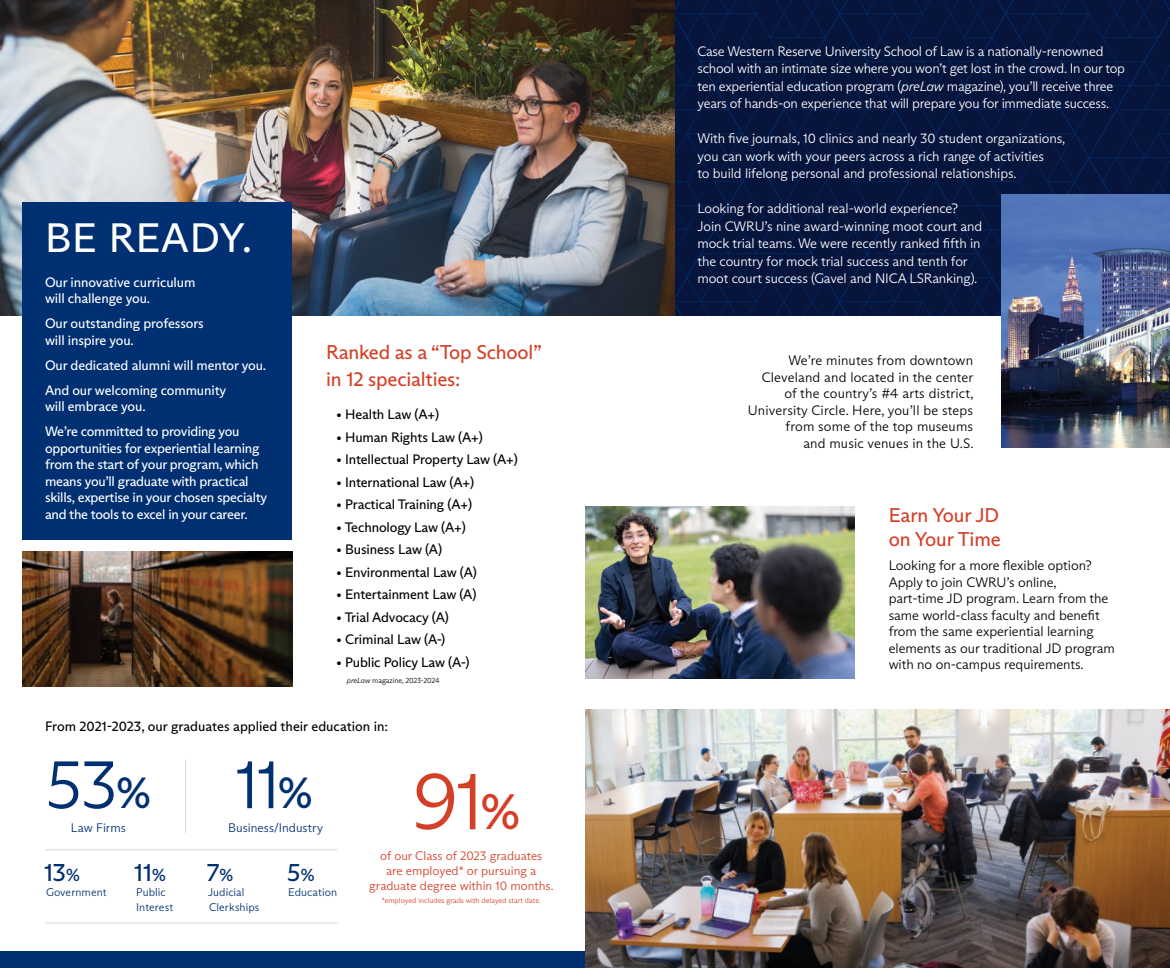
<style>
.page{position:relative;width:1170px;height:968px;background:#fff}
.page>*{position:absolute;margin:0;border:0;box-sizing:border-box;transform-origin:0 0}
.Body_A{font:300 81.25px "ABC Arizona Sans";color:#d43f27}
.Body_A-2{font:300 68.75px "ABC Arizona Sans";color:#013072}
.t1{font:41.25px "ABC Arizona Sans";letter-spacing:.02em;color:#fff}
.stat_attribute_small{font:25px "ABC Arizona Sans";color:#013072}
.t2{font:20px "ABC Arizona Sans";letter-spacing:-.01em;color:#d43f27}
.t3{font:300 13.75px/17.5px "ABC Arizona Sans";letter-spacing:-.015em;color:#fff}
.t4{font:300 13.75px/16.5px "ABC Arizona Sans";letter-spacing:-.005em;color:#000}
.t5{font:13.75px/16.5px "ABC Arizona Sans";letter-spacing:-.02em;color:#fff}
.t6{font:13.75px "ABC Arizona Sans";letter-spacing:-.01em;color:#000}
.t7{font:300 12.5px/15px "ABC Arizona Sans";color:#d43f27;text-align:center}
.Body_A-3{font:300 12.5px "ABC Arizona Sans";color:#013072}
.Body_A_white{font:300 11.25px/15px "ABC Arizona Sans";letter-spacing:.005em;color:#013072}
.t8{font:300 7.5px "ABC Arizona Sans";color:#d43f27}
.t9{font:300 7.5px "ABC Arizona Sans";letter-spacing:-.01em;color:#000}
.s1{font-style:italic}
.s2{font-weight:400;font-size:43.75px}
.s3{font-weight:400;font-size:50px}
.s4{font-size:17.5px}
</style>
<div class="page">
<img style="left:585px;top:709px;width:585px;height:259px">
<img style="left:0;top:0;width:675px;height:315px">
<div style="left:22px;top:202px;width:270px;height:338px;background:#013072"></div>
<img style="left:22px;top:551px;width:270px;height:135px">
<hr style="left:45px;top:849px;width:293px;height:1px;background:#d5d7d8">
<hr style="left:185px;top:759px;width:1px;height:73px;background:#d5d7d8">
<hr style="left:45px;top:922px;width:293px;height:1px;background:#d5d7d8">
<div style="left:0;top:951px;width:585px;height:17px;background:#013072"></div>
<img style="left:585px;top:506px;width:270px;height:172px">
<svg style="left:675px;top:0;width:495px;height:315px;background:#06153d"></svg>
<img style="left:1001px;top:194px;width:169px;height:254px">
<p class="t1" style="left:45px;top:213px;width:208px">BE READY.</p>
<p class="t5" style="left:45px;top:273px;width:152px">Our innovative curriculum</p>
<p class="t5" style="left:45px;top:290px;width:107px">will challenge you.</p>
<p class="t5" style="left:45px;top:315px;width:160px">Our outstanding professors</p>
<p class="t5" style="left:45px;top:331px;width:90px">will inspire you.</p>
<p class="t5" style="left:45px;top:356px;width:223px">Our dedicated alumni will mentor you.</p>
<p class="t5" style="left:45px;top:381px;width:183px">And our welcoming community</p>
<p class="t5" style="left:45px;top:398px;width:102px">will embrace you.</p>
<p class="t5" style="left:45px;top:423px;width:224px">We’re committed to providing you opportunities for experiential learning from the start of your program, which means you’ll graduate with practical skills, expertise in your chosen specialty and the tools to excel in your career.</p>
<p class="t2" style="left:326px;top:340px;width:217px">Ranked as a “Top School”</p>
<p class="t2" style="left:326px;top:367px;width:136px">in 12 specialties:</p>
<p class="t6" style="left:336px;top:406px;width:104px">• Health Law (A+)</p>
<p class="t6" style="left:336px;top:428px;width:148px">• Human Rights Law (A+)</p>
<p class="t6" style="left:336px;top:451px;width:183px">• Intellectual Property Law (A+)</p>
<p class="t6" style="left:336px;top:473px;width:140px">• International Law (A+)</p>
<p class="t6" style="left:336px;top:496px;width:137px">• Practical Training (A+)</p>
<p class="t6" style="left:336px;top:518px;width:131px">• Technology Law (A+)</p>
<p class="t6" style="left:336px;top:541px;width:107px">• Business Law (A)</p>
<p class="t6" style="left:336px;top:563px;width:142px">• Environmental Law (A)</p>
<p class="t6" style="left:336px;top:586px;width:142px">• Entertainment Law (A)</p>
<p class="t6" style="left:336px;top:608px;width:114px">• Trial Advocacy (A)</p>
<p class="t6" style="left:336px;top:631px;width:111px">• Criminal Law (A-)</p>
<p class="t6" style="left:336px;top:653px;width:135px">• Public Policy Law (A-)</p>
<p class="t9" style="left:347px;top:676px;width:94px"><span class="s1">preLaw</span> magazine, 2023-2024</p>
<p class="t6" style="left:45px;top:718px;width:345px">From 2021-2023, our graduates applied their education in:</p>
<p class="Body_A-2" style="left:46px;top:744px;width:107px">53<span class="s2">%</span></p>
<p class="Body_A-3" style="left:71px;top:820px;width:56px">Law Firms</p>
<p class="Body_A-2" style="left:235px;top:744px;width:79px">11<span class="s2">%</span></p>
<p class="Body_A-3" style="left:228px;top:820px;width:96px">Business/Industry</p>
<p class="Body_A" style="left:412px;top:753px;width:110px">91<span class="s3">%</span></p>
<p class="t7" style="left:369px;top:847px;width:186px">of our Class of 2023 graduates<br>are employed* or pursuing a graduate degree within 10 months.</p>
<p class="t8" style="left:382px;top:896px;width:160px">*employed includes grads with delayed start date.</p>
<p class="stat_attribute_small" style="left:44px;top:857px;width:37px">13<span class="s4">%</span></p>
<p class="Body_A_white" style="left:46px;top:884px;width:62px">Government</p>
<p class="stat_attribute_small" style="left:134px;top:857px;width:33px">11<span class="s4">%</span></p>
<p class="Body_A_white" style="left:136px;top:884px;width:39px">Public<br>Interest</p>
<p class="stat_attribute_small" style="left:207px;top:857px;width:28px">7<span class="s4">%</span></p>
<p class="Body_A_white" style="left:208px;top:884px;width:53px">Judicial<br>Clerkships</p>
<p class="stat_attribute_small" style="left:287px;top:857px;width:29px">5<span class="s4">%</span></p>
<p class="Body_A_white" style="left:288px;top:884px;width:51px">Education</p>
<p class="t3" style="left:698px;top:42px;width:429px">Case Western Reserve University School of Law is a nationally-renowned school with an intimate size where you won’t get lost in the crowd. In our top ten experiential education program (<span class="s1">preLaw</span> magazine), you’ll receive three years of hands-on experience that will prepare you for immediate success.</p>
<p class="t3" style="left:698px;top:130px;width:369px">With five journals, 10 clinics and nearly 30 student organizations,</p>
<p class="t3" style="left:698px;top:147px;width:348px">you can work with your peers across a rich range of activities</p>
<p class="t3" style="left:698px;top:165px;width:321px">to build lifelong personal and professional relationships.</p>
<p class="t3" style="left:698px;top:200px;width:262px">Looking for additional real-world experience?</p>
<p class="t3" style="left:698px;top:217px;width:286px">Join CWRU’s nine award-winning moot court and</p>
<p class="t3" style="left:698px;top:235px;width:285px">mock trial teams. We were recently ranked fifth in the country for mock trial success and tenth for moot court success (Gavel and NICA LSRanking).</p>
<p class="t4" style="left:788px;top:352px;width:186px">We’re minutes from downtown</p>
<p class="t4" style="left:762px;top:369px;width:213px">Cleveland and located in the center</p>
<p class="t4" style="left:785px;top:385px;width:190px">of the country’s #4 arts district,</p>
<p class="t4" style="left:748px;top:402px;width:227px;text-align:right">University Circle. Here, you’ll be steps from some of the top museums</p>
<p class="t4" style="left:803px;top:435px;width:172px">and music venues in the U.S.</p>
<p class="t2" style="left:889px;top:503px;width:112px">Earn Your JD</p>
<p class="t2" style="left:889px;top:527px;width:114px">on Your Time</p>
<p class="t4" style="left:889px;top:557px;width:205px">Looking for a more flexible option?</p>
<p class="t4" style="left:889px;top:574px;width:169px">Apply to join CWRU’s online,</p>
<p class="t4" style="left:889px;top:590px;width:221px">part-time JD program. Learn from the same world-class faculty and benefit from the same experiential learning</p>
<p class="t4" style="left:889px;top:640px;width:228px">elements as our traditional JD program with no on-campus requirements.</p>
</div>
